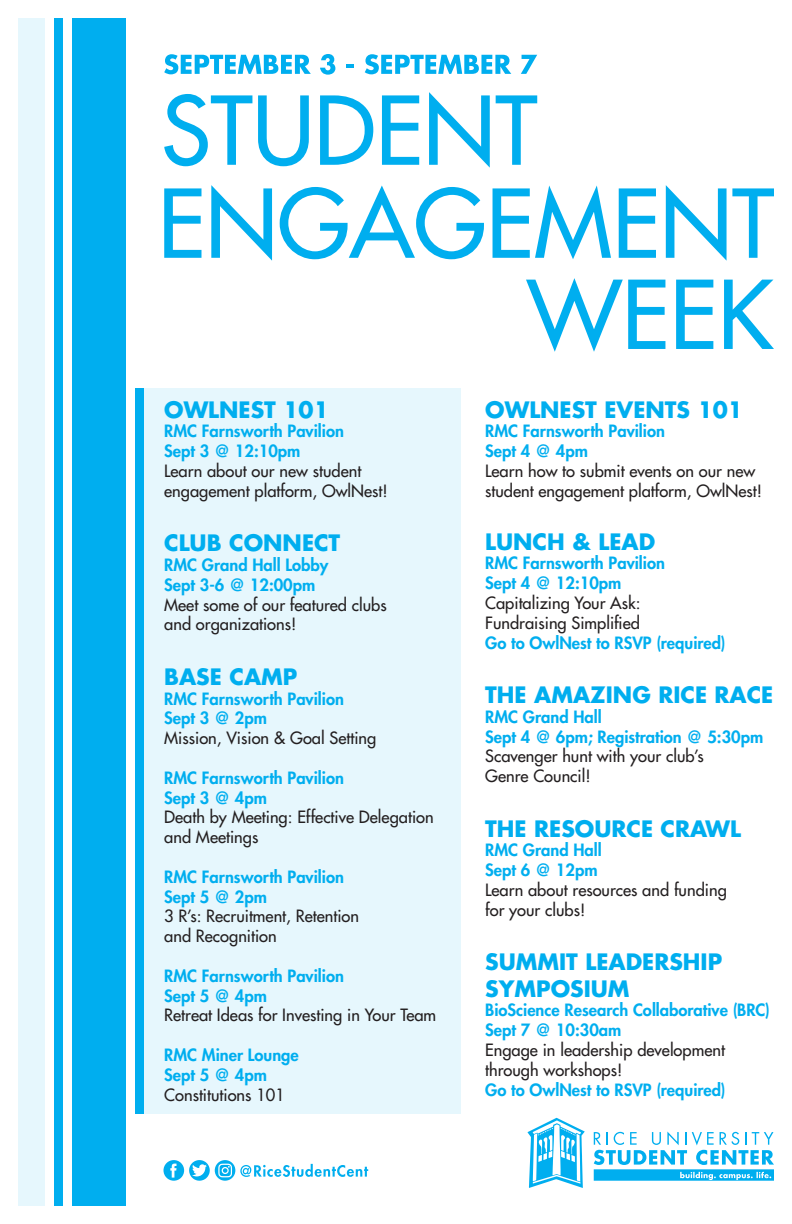
<style>
.page{position:relative;width:792px;height:1224px;background:#fff}
.page>*{position:absolute;margin:0;border:0;box-sizing:border-box;transform-origin:0 0}
.t1{font:700 22px/26.4px "Futura Std";color:#00aeef}
.t2{font:500 16.5px/19.8px "Futura Std";color:#231f20}
.t3{font:800 16.5px/19.8px "Futura Std";color:#00aeef}
</style>
<div class="page">
<div style="left:18px;top:18px;width:27px;height:1188px;background:#e6f7fd"></div>
<div style="left:72px;top:18px;width:54px;height:1188px;background:#00aeef"></div>
<div style="left:139px;top:388px;width:322px;height:726px;background:#e6f7fd"></div>
<div style="left:135px;top:388px;width:9px;height:726px;background:#00aeef"></div>
<div style="left:54px;top:18px;width:9px;height:1188px;background:#00aeef"></div>
<svg style="left:164px;top:94px;width:88px;height:72px"></svg>
<svg style="left:258px;top:95px;width:51px;height:71px"></svg>
<svg style="left:320px;top:95px;width:53px;height:70px"></svg>
<svg style="left:382px;top:95px;width:37px;height:70px"></svg>
<svg style="left:429px;top:92px;width:61px;height:76px"></svg>
<svg style="left:496px;top:95px;width:41px;height:70px"></svg>
<svg style="left:164px;top:188px;width:37px;height:70px"></svg>
<svg style="left:211px;top:185px;width:61px;height:76px"></svg>
<svg style="left:280px;top:186px;width:204px;height:73px"></svg>
<svg style="left:493px;top:186px;width:118px;height:73px"></svg>
<svg style="left:619px;top:188px;width:37px;height:70px"></svg>
<svg style="left:666px;top:185px;width:108px;height:76px"></svg>
<svg style="left:526px;top:278px;width:139px;height:74px"></svg>
<svg style="left:676px;top:280px;width:37px;height:69px"></svg>
<svg style="left:724px;top:280px;width:50px;height:69px"></svg>
<svg style="left:164px;top:54px;width:147px;height:20px"></svg>
<svg style="left:320px;top:54px;width:15px;height:21px"></svg>
<svg style="left:347px;top:64px;width:7px;height:4px"></svg>
<svg style="left:365px;top:54px;width:146px;height:20px"></svg>
<svg style="left:521px;top:55px;width:16px;height:19px"></svg>
<svg style="left:594px;top:1132px;width:180px;height:49px"></svg>
<svg style="left:527px;top:1118px;width:58px;height:70px"></svg>
<svg style="left:163px;top:1160px;width:205px;height:21px"></svg>
<h1 class="t1" style="left:164px;top:396px;width:166px">OWLNEST 101</h1>
<p class="t3" style="left:164px;top:422px;width:181px">RMC Farnsworth Pavilion<br>Sept 3 @ 12:10pm</p>
<p class="t2" style="left:164px;top:461px;width:225px">Learn about our new student engagement platform, OwlNest!</p>
<h1 class="t1" style="left:164px;top:530px;width:178px">CLUB CONNECT</h1>
<p class="t3" style="left:164px;top:555px;width:166px">RMC Grand Hall Lobby<br>Sept 3-6 @ 12:00pm</p>
<p class="t2" style="left:164px;top:595px;width:224px">Meet some of our featured clubs and organizations!</p>
<h1 class="t1" style="left:164px;top:663px;width:135px">BASE CAMP</h1>
<p class="t3" style="left:164px;top:689px;width:181px">RMC Farnsworth Pavilion<br>Sept 3 @ 2pm</p>
<p class="t2" style="left:164px;top:728px;width:214px">Mission, Vision &amp; Goal Setting</p>
<p class="t3" style="left:164px;top:768px;width:181px">RMC Farnsworth Pavilion<br>Sept 3 @ 4pm</p>
<p class="t2" style="left:164px;top:807px;width:271px">Death by Meeting: Effective Delegation and Meetings</p>
<p class="t3" style="left:164px;top:867px;width:181px">RMC Farnsworth Pavilion<br>Sept 5 @ 2pm</p>
<p class="t2" style="left:164px;top:906px;width:196px">3 R’s: Recruitment, Retention and Recognition</p>
<p class="t3" style="left:164px;top:966px;width:181px">RMC Farnsworth Pavilion<br>Sept 5 @ 4pm</p>
<p class="t2" style="left:164px;top:1005px;width:274px">Retreat Ideas for Investing in Your Team</p>
<p class="t3" style="left:164px;top:1045px;width:136px">RMC Miner Lounge<br>Sept 5 @ 4pm</p>
<p class="t2" style="left:164px;top:1085px;width:122px">Constitutions 101</p>
<h1 class="t1" style="left:485px;top:396px;width:259px">OWLNEST EVENTS 101</h1>
<p class="t3" style="left:485px;top:422px;width:181px">RMC Farnsworth Pavilion<br>Sept 4 @ 4pm</p>
<p class="t2" style="left:485px;top:461px;width:278px">Learn how to submit events on our new student engagement platform, OwlNest!</p>
<h1 class="t1" style="left:485px;top:528px;width:172px">LUNCH &amp; LEAD</h1>
<p class="t3" style="left:485px;top:554px;width:181px">RMC Farnsworth Pavilion<br>Sept 4 @ 12:10pm</p>
<p class="t2" style="left:485px;top:593px;width:157px">Capitalizing Your Ask:<br>Fundraising Simplified</p>
<p class="t3" style="left:485px;top:633px;width:242px">Go to OwlNest to RSVP (required)</p>
<h1 class="t1" style="left:485px;top:681px;width:290px">THE AMAZING RICE RACE</h1>
<p class="t3" style="left:485px;top:707px;width:280px">RMC Grand Hall<br>Sept 4 @ 6pm; Registration @ 5:30pm</p>
<p class="t2" style="left:485px;top:747px;width:220px">Scavenger hunt with your club’s<br>Genre Council!</p>
<h1 class="t1" style="left:485px;top:815px;width:257px">THE RESOURCE CRAWL</h1>
<p class="t3" style="left:485px;top:840px;width:118px">RMC Grand Hall<br>Sept 6 @ 12pm</p>
<p class="t2" style="left:485px;top:880px;width:243px">Learn about resources and funding for your clubs!</p>
<h1 class="t1" style="left:485px;top:948px;width:238px">SUMMIT LEADERSHIP<br>SYMPOSIUM</h1>
<p class="t3" style="left:485px;top:1000px;width:286px">BioScience Research Collaborative (BRC)<br>Sept 7 @ 10:30am</p>
<p class="t2" style="left:485px;top:1040px;width:241px">Engage in leadership development through workshops!</p>
<p class="t3" style="left:485px;top:1080px;width:242px">Go to OwlNest to RSVP (required)</p>
</div>
